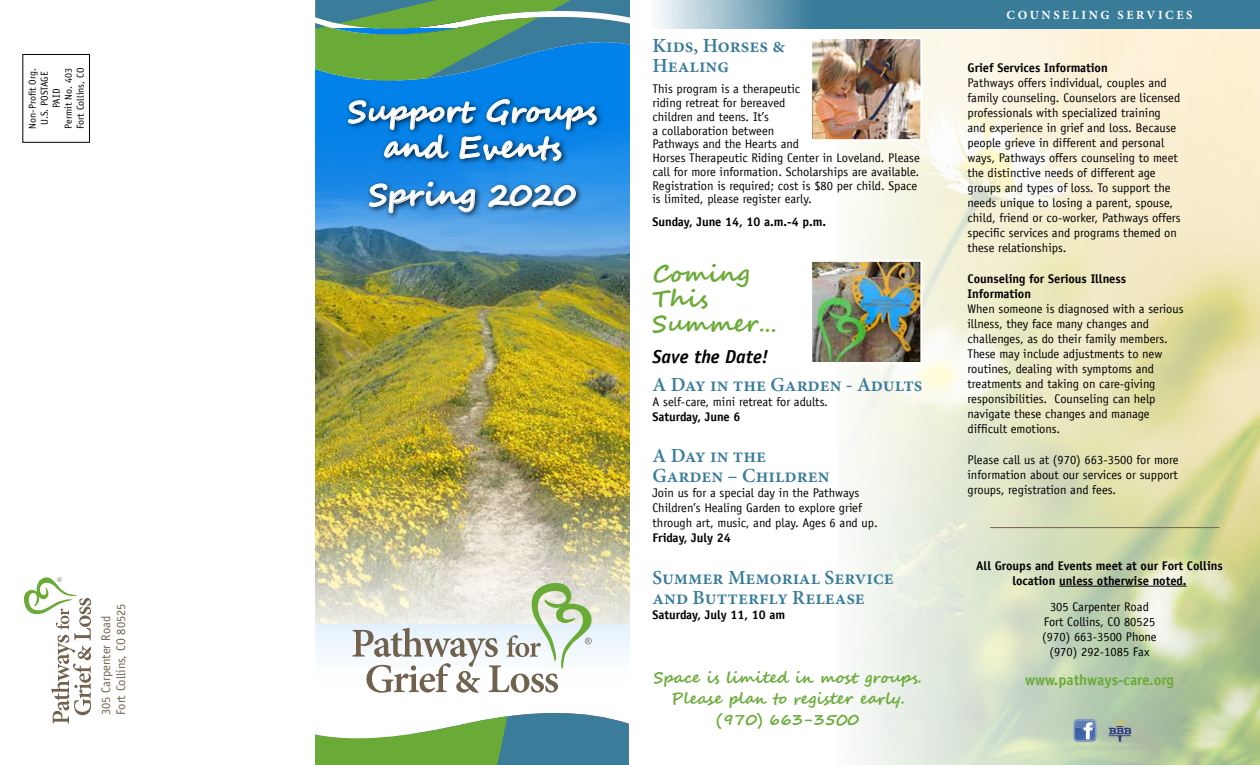
<style>
.page{position:relative;width:1260px;height:765px;background:#fff}
.page>*{position:absolute;margin:0;border:0;box-sizing:border-box;transform-origin:0 0}
.t1{font:700 30px/36px "Segoe Script";color:#fff;text-align:center}
.t2{font:700 23.75px/25px "Segoe Script";color:#6aaa37}
.t3{font:600 20px/20px "Minion Pro";color:#397c9a}
.t4{font:italic 700 18.75px "Officina Sans LT";color:#000}
.t5{font:700 15.62px/21.1px "Segoe Script";color:#6aaa37;text-align:center}
.t6{font:700 15px "Officina Sans LT";color:#6aaa37}
.t7{font:12.5px/15px "Officina Sans LT";color:#000}
.t8{font:700 12.5px/15px "Officina Sans LT";color:#000;text-align:center}
.t9{font:12.5px/15px "Officina Sans LT";color:#71624e}
.t10{font:700 12.5px "Minion Pro";letter-spacing:.21em;color:#fff}
.t11{font:10px/12px "Officina Sans LT";color:#000;text-align:center}
</style>
<div class="page">
<svg style="left:315px;top:80px;width:315px;height:577px;background:#48a5ef"></svg>
<img style="left:315px;top:116px;width:315px;height:507px">
<svg style="left:22px;top:54px;width:68px;height:89px"></svg>
<hr style="left:1059px;top:586px;width:128px;height:1px;background:#000">
<svg style="left:1074px;top:719px;width:22px;height:23px"></svg>
<svg style="left:1109px;top:718px;width:22px;height:25px"></svg>
<hr style="left:990px;top:527px;width:229px;height:1px;background:#71624e">
<svg style="left:345px;top:95px;width:259px;height:125px;background:#248ce4"></svg>
<svg style="left:348px;top:99px;width:249px;height:62px;background:#2680ca"></svg>
<svg style="left:369px;top:182px;width:106px;height:31px;background:#4989c2"></svg>
<svg style="left:488px;top:185px;width:88px;height:22px;background:#5588b2"></svg>
<svg style="left:24px;top:577px;width:67px;height:147px"></svg>
<img style="left:813px;top:40px;width:107px;height:98px">
<div style="left:810px;top:37px;width:113px;height:104px;border:2px solid #fff"></div>
<svg style="left:353px;top:581px;width:239px;height:112px"></svg>
<svg style="left:315px;top:0;width:315px;height:80px;background:#4e9984"></svg>
<svg style="left:315px;top:713px;width:314px;height:52px"></svg>
<svg style="left:657px;top:0;width:603px;height:29px;background:#518ba6"></svg>
<img style="left:813px;top:263px;width:107px;height:98px">
<div style="left:810px;top:260px;width:113px;height:104px;border:2px solid #fff"></div>
<p class="t11" style="left:26px;top:129px;width:63px;rotate:-90deg">Non-Profit Org.<br>U.S. POSTAGE<br>PAID<br>Permit No. 403<br>Fort Collins, CO</p>
<p class="t9" style="left:99px;top:715px;width:113px;rotate:-90deg">305 Carpenter Road<br>Fort Collins, CO 80525</p>
<h1 class="t1" style="left:348px;top:94px;width:250px">Support Groups and Events</h1>
<h1 class="t1" style="left:369px;top:177px;width:208px">Spring 2020</h1>
<h3 class="t3" style="left:652px;top:35px;width:134px">Kids, Horses &amp;<br>Healing</h3>
<p class="t7" style="left:652px;top:82px;width:269px;line-height:13.8px">This program is a therapeutic<br>riding retreat for bereaved<br>children and teens. It’s<br>a collaboration between<br>Pathways and the Hearts and<br>Horses Therapeutic Riding Center in Loveland. Please call for more information. Scholarships are available.<br>Registration is required; cost is $80 per child. Space is limited, please register early.</p>
<p class="t8" style="left:652px;top:215px;width:175px">Sunday, June 14, 10 a.m.-4 p.m.</p>
<h2 class="t2" style="left:652px;top:262px;width:127px">Coming<br>This<br>Summer…</h2>
<h3 class="t4" style="left:652px;top:345px;width:118px">Save the Date!</h3>
<h3 class="t3" style="left:652px;top:375px;width:271px">A Day in the Garden - Adults</h3>
<p class="t7" style="left:652px;top:394px;width:177px">A self-care, mini retreat for adults.</p>
<p class="t8" style="left:652px;top:409px;width:89px">Saturday, June 6</p>
<h3 class="t3" style="left:652px;top:446px;width:178px">A Day in the<br>Garden – Children</h3>
<p class="t7" style="left:652px;top:486px;width:227px">Join us for a special day in the Pathways<br>Children’s Healing Garden to explore grief through art, music, and play. Ages 6 and up.</p>
<p class="t8" style="left:652px;top:530px;width:80px">Friday, July 24</p>
<h3 class="t3" style="left:652px;top:567px;width:243px">Summer Memorial Service and Butterfly Release</h3>
<p class="t8" style="left:653px;top:607px;width:134px">Saturday, July 11, 10 am</p>
<p class="t5" style="left:654px;top:667px;width:269px">Space is limited in most groups.<br>Please plan to register early. (970) 663-3500</p>
<p class="t10" style="left:1006px;top:6px;width:188px">COUNSELING SERVICES</p>
<p class="t8" style="left:968px;top:60px;width:142px">Grief Services Information</p>
<p class="t7" style="left:968px;top:75px;width:215px">Pathways offers individual, couples and family counseling. Counselors are licensed professionals with specialized training and experience in grief and loss. Because people grieve in different and personal ways, Pathways offers counseling to meet the distinctive needs of different age groups and types of loss. To support the needs unique to losing a parent, spouse, child, friend or co-worker, Pathways offers specific services and programs themed on these relationships.</p>
<p class="t8" style="left:968px;top:271px;width:160px;text-align:left">Counseling for Serious Illness<br>Information</p>
<p class="t7" style="left:968px;top:301px;width:218px">When someone is diagnosed with a serious illness, they face many changes and challenges, as do their family members.<br>These may include adjustments to new routines, dealing with symptoms and treatments and taking on care-giving responsibilities. Counseling can help navigate these changes and manage difficult emotions.</p>
<p class="t7" style="left:968px;top:453px;width:213px;text-align:justify">Please call us at (970) 663-3500 for more information about our services or support groups, registration and fees.</p>
<p class="t8" style="left:976px;top:558px;width:248px">All Groups and Events meet at our Fort Collins location unless otherwise noted.</p>
<p class="t7" style="left:1042px;top:599px;width:116px;text-align:center">305 Carpenter Road<br>Fort Collins, CO 80525 (970) 663-3500 Phone (970) 292-1085 Fax</p>
<p class="t6" style="left:1025px;top:671px;width:150px">www.pathways-care.org</p>
</div>
